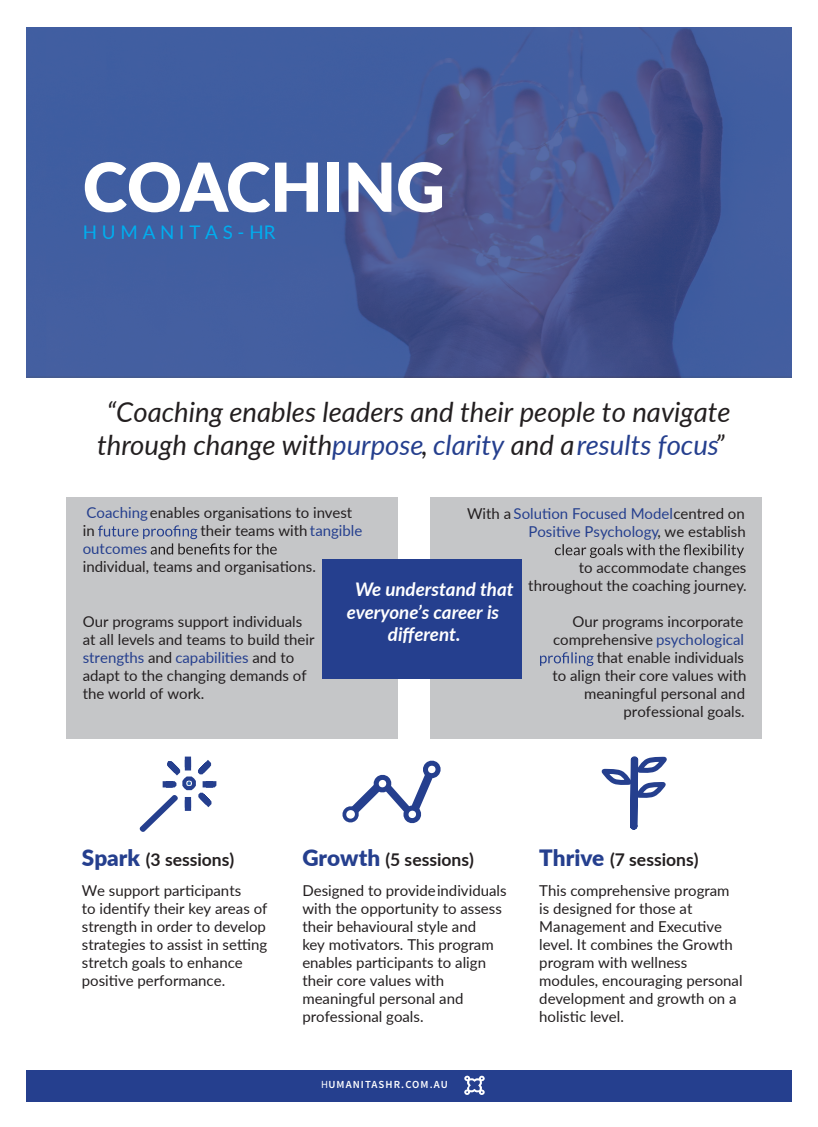
<style>
.page{position:relative;width:818px;height:1127px;background:#fff}
.page>*{position:absolute;margin:0;border:0;box-sizing:border-box;transform-origin:0 0}
.t1{font:900 67.5px "Lato";color:#fff}
.t2{font:italic 27.5px/33px "Lato";color:#231f20;text-align:center}
.t3{font:italic 700 18.75px "Lato";color:#fff}
.t4{font:18.75px "Lato";color:#00aeef}
.t5{font:700 17.5px "Lato";color:#231f20}
.t6{font:15px/18px "Lato";color:#231f20}
.t7{font:15px/18px "Lato";color:#253f8e;text-align:right}
.t8{font:600 10.88px "Source Sans Pro";letter-spacing:.1em;color:#fff}
.s1{color:#253f8e}
.s2{color:#231f20}
.s3{font-weight:900;font-size:22.5px;color:#253f8e}
.s4{font-weight:400}
</style>
<div class="page">
<svg style="left:26px;top:28px;width:766px;height:349px;background:#435999"></svg>
<div style="left:26px;top:1069px;width:766px;height:32px;background:#253f8e"></div>
<div style="left:430px;top:497px;width:331px;height:241px;background:#c5c6c8"></div>
<div style="left:66px;top:497px;width:332px;height:241px;background:#c5c6c8"></div>
<svg style="left:98px;top:525px;width:179px;height:29px"></svg>
<svg style="left:139px;top:756px;width:78px;height:75px"></svg>
<svg style="left:342px;top:760px;width:99px;height:64px"></svg>
<svg style="left:540px;top:544px;width:204px;height:286px"></svg>
<div style="left:322px;top:558px;width:199px;height:120px;background:#253f8e"></div>
<svg style="left:464px;top:1075px;width:21px;height:19px"></svg>
<h1 class="t1" style="left:83px;top:136px;width:364px">COACHING</h1>
<p class="t4" style="left:83px;top:219px;width:194px">H U M A N I T A S - HR</p>
<h2 class="t2" style="left:97px;top:394px;width:635px">“Coaching enables leaders and their people to navigate through change with <span class="s1">purpose</span>, <span class="s1">clarity</span> and a <span class="s1">results focus</span>”</h2>
<p class="t6" style="left:83px;top:503px;width:271px"><span class="s1">Coaching</span> enables organisations to invest in</p>
<p class="t7" style="left:467px;top:504px;width:280px"><span class="s2">With a</span> Solution Focused Model <span class="s2">centred on<br></span>Positive Psychology<span class="s2">, we establish</span></p>
<p class="t6" style="left:528px;top:558px;width:220px;text-align:right">to accommodate changes throughout the coaching journey.</p>
<p class="t6" style="left:552px;top:612px;width:196px;text-align:right">Our programs incorporate comprehensive <span class="s1">psychological </span>that enable individuals<br>to align their core values with meaningful personal and professional goals.</p>
<p class="t6" style="left:200px;top:521px;width:163px">their teams with <span class="s1">tangible</span></p>
<p class="t7" style="left:83px;top:539px;width:66px">outcomes</p>
<p class="t6" style="left:83px;top:557px;width:235px">individual, teams and organisations.</p>
<p class="t3" style="left:355px;top:575px;width:160px">We understand that</p>
<p class="t3" style="left:347px;top:598px;width:154px">everyone’s career is</p>
<p class="t3" style="left:388px;top:620px;width:74px">different.</p>
<p class="t6" style="left:83px;top:611px;width:233px">Our programs support individuals at all levels and teams to build their <span class="s1">strengths</span> and <span class="s1">capabilities</span> and to adapt to the changing demands of the world of work.</p>
<p class="t5" style="left:82px;top:846px;width:154px"><span class="s3">Spark</span> (3 sessions)</p>
<p class="t6" style="left:82px;top:880px;width:187px">We support participants<br>to identify their key areas of strength in order to develop strategies to assist in setting stretch goals to enhance positive performance.</p>
<p class="t5" style="left:302px;top:846px;width:173px"><span class="s3">Growth</span> (5 sessions)</p>
<p class="t6" style="left:302px;top:881px;width:206px">Designed to provide individuals with the opportunity to assess their behavioural style and<br>key motivators. This program enables participants to align their core values with meaningful personal and professional goals.</p>
<p class="t8" style="left:321px;top:1077px;width:128px"><span class="s4">H</span>UMANITASHR.COM.AU</p>
<p class="t5" style="left:539px;top:846px;width:161px"><span class="s3">Thrive</span> (7 sessions)</p>
<p class="t6" style="left:539px;top:880px;width:205px">This comprehensive program is designed for those at<br>Management and Executive level. It combines the Growth program with wellness modules, encouraging personal development and growth on a holistic level.</p>
</div>
